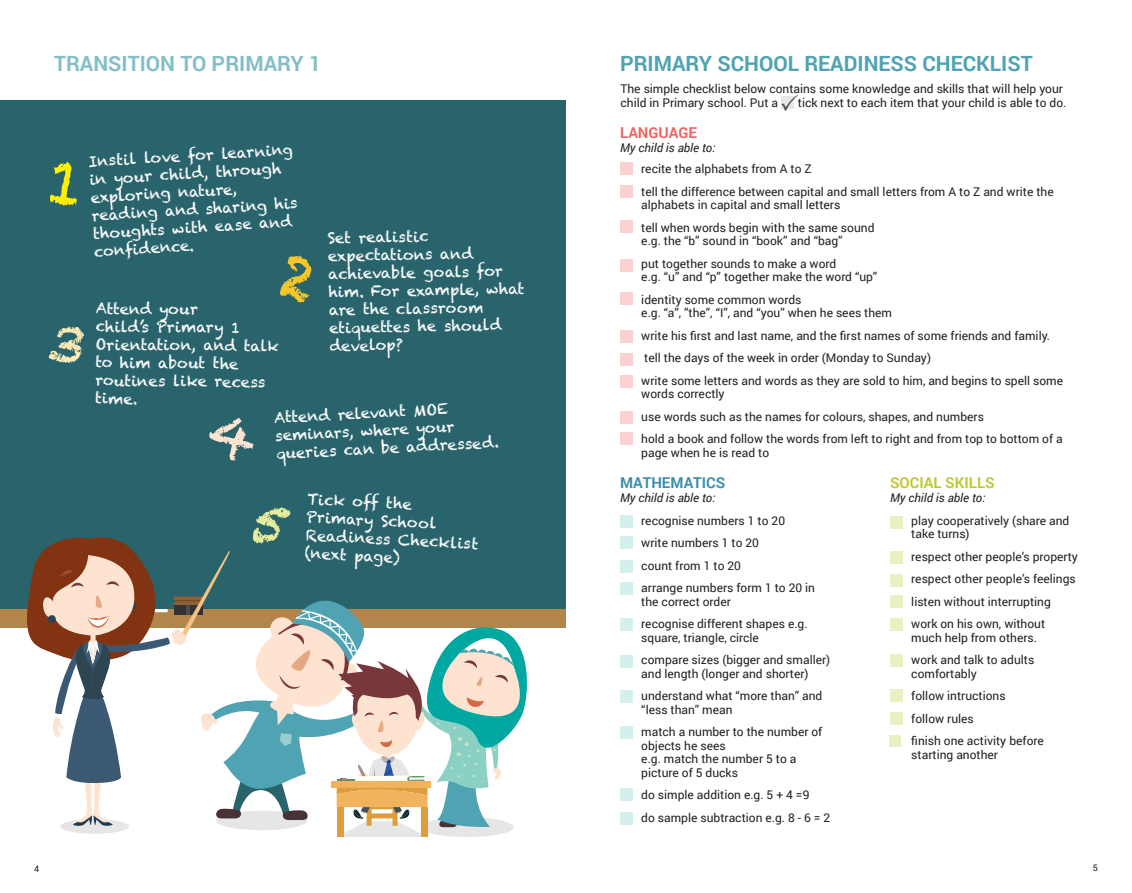
<style>
.page{position:relative;width:1132px;height:893px;background:#fff}
.page>*{position:absolute;margin:0;border:0;box-sizing:border-box;transform-origin:0 0}
.t1{font:700 21px "Roboto";color:#4fa3b3}
.t2{font:700 21px "Roboto";color:#84bfc9}
.t3{font:15px/18px "Chalkduster";color:#fff}
.t4{font:700 15px "Roboto";color:#bfc933}
.t5{font:700 15px "Roboto";color:#3b8fad}
.t6{font:700 15px "Roboto";color:#ed6663}
.t7{font:12px/13.5px "Roboto";color:#231f20}
.t8{font:italic 12px "Roboto";color:#231f20}
.t9{font:9px "Roboto";color:#231f20}
</style>
<div class="page">
<div style="left:0;top:100px;width:566px;height:519px;background:#29636b"></div>
<div style="left:0;top:609px;width:566px;height:19px;background:#b3854a"></div>
<div style="left:620px;top:185px;width:12px;height:13px;background:#fad1d0"></div>
<div style="left:620px;top:162px;width:12px;height:13px;background:#fad1d0"></div>
<div style="left:620px;top:220px;width:12px;height:13px;background:#fad1d0"></div>
<div style="left:620px;top:259px;width:12px;height:13px;background:#fad1d0"></div>
<div style="left:620px;top:292px;width:12px;height:13px;background:#fad1d0"></div>
<div style="left:620px;top:330px;width:12px;height:13px;background:#fad1d0"></div>
<div style="left:620px;top:353px;width:12px;height:13px;background:#fad1d0"></div>
<div style="left:620px;top:375px;width:12px;height:13px;background:#fad1d0"></div>
<div style="left:620px;top:411px;width:12px;height:13px;background:#fad1d0"></div>
<div style="left:620px;top:432px;width:12px;height:13px;background:#fad1d0"></div>
<div style="left:620px;top:536px;width:12px;height:13px;background:#d3f0ed"></div>
<div style="left:620px;top:515px;width:12px;height:13px;background:#d3f0ed"></div>
<div style="left:620px;top:560px;width:12px;height:12px;background:#d3f0ed"></div>
<div style="left:620px;top:582px;width:12px;height:13px;background:#d3f0ed"></div>
<div style="left:620px;top:618px;width:12px;height:12px;background:#d3f0ed"></div>
<div style="left:620px;top:655px;width:12px;height:13px;background:#d3f0ed"></div>
<div style="left:620px;top:690px;width:12px;height:13px;background:#d3f0ed"></div>
<div style="left:620px;top:726px;width:12px;height:12px;background:#d3f0ed"></div>
<div style="left:620px;top:788px;width:12px;height:13px;background:#d3f0ed"></div>
<div style="left:620px;top:812px;width:12px;height:13px;background:#d3f0ed"></div>
<svg style="left:781px;top:95px;width:16px;height:16px"></svg>
<div style="left:889px;top:551px;width:13px;height:13px;background:#ecefc2"></div>
<div style="left:889px;top:516px;width:13px;height:13px;background:#ecefc2"></div>
<div style="left:889px;top:574px;width:13px;height:12px;background:#ecefc2"></div>
<div style="left:889px;top:595px;width:13px;height:12px;background:#ecefc2"></div>
<div style="left:889px;top:618px;width:13px;height:13px;background:#ecefc2"></div>
<div style="left:889px;top:654px;width:13px;height:13px;background:#ecefc2"></div>
<div style="left:889px;top:689px;width:13px;height:13px;background:#ecefc2"></div>
<div style="left:889px;top:712px;width:13px;height:12px;background:#ecefc2"></div>
<div style="left:889px;top:735px;width:11px;height:11px;background:#ecefc2"></div>
<svg style="left:27px;top:537px;width:500px;height:300px"></svg>
<p class="t2" style="left:54px;top:49px;width:268px">TRANSITION TO PRIMARY 1</p>
<p class="t3" style="left:87px;top:154px;width:208px;rotate:-4deg">Instil love for learning in your child, through exploring nature, reading and sharing his thoughts with ease and confi dence.</p>
<p class="t3" style="left:327px;top:229px;width:197px;rotate:-1deg">Set realistic expectations and achievable goals for him. For example, what are the classroom etiquettes he should develop?</p>
<p class="t3" style="left:96px;top:299px;width:185px;rotate:1deg">Attend your<br>child’s Primary 1<br>Orientation, and talk to him about the routines like recess time.</p>
<p class="t3" style="left:274px;top:409px;width:224px;rotate:-3deg">Attend relevant MOE seminars, where your queries can be addressed.</p>
<p class="t3" style="left:308px;top:490px;width:174px;rotate:3deg">Tick off the<br>Primary School<br>Readiness Checklist (next page)</p>
<p class="t1" style="left:620px;top:48px;width:414px">PRIMARY SCHOOL READINESS CHECKLIST</p>
<p class="t7" style="left:620px;top:82px;width:444px">The simple checklist below contains some knowledge and skills that will help your child in Primary school. Put a</p>
<p class="t7" style="left:797px;top:95px;width:270px">tick next to each item that your child is able to do.</p>
<p class="t6" style="left:620px;top:122px;width:78px">LANGUAGE</p>
<p class="t8" style="left:620px;top:139px;width:97px">My child is able to:</p>
<p class="t7" style="left:641px;top:162px;width:172px">recite the alphabets from A to Z</p>
<p class="t7" style="left:641px;top:184px;width:414px">tell the difference between capital and small letters from A to Z and write the alphabets in capital and small letters</p>
<p class="t7" style="left:641px;top:220px;width:234px">tell when words begin with the same sound</p>
<p class="t7" style="left:641px;top:234px;width:203px">e.g. the “b” sound in “book” and “bag”</p>
<p class="t7" style="left:641px;top:256px;width:196px">put together sounds to make a word</p>
<p class="t7" style="left:641px;top:270px;width:237px">e.g. “u” and “p” together make the word “up”</p>
<p class="t7" style="left:641px;top:292px;width:162px">identity some common words</p>
<p class="t7" style="left:641px;top:306px;width:252px">e.g. “a”, ”the”, “I”, and “you” when he sees them</p>
<p class="t7" style="left:641px;top:328px;width:410px">write his first and last name, and the first names of some friends and family.</p>
<p class="t7" style="left:644px;top:351px;width:288px">tell the days of the week in order (Monday to Sunday)</p>
<p class="t7" style="left:641px;top:373px;width:423px">write some letters and words as they are sold to him, and begins to spell some words correctly</p>
<p class="t7" style="left:641px;top:409px;width:344px">use words such as the names for colours, shapes, and numbers</p>
<p class="t7" style="left:641px;top:432px;width:423px">hold a book and follow the words from left to right and from top to bottom of a page when he is read to</p>
<p class="t5" style="left:620px;top:472px;width:107px">MATHEMATICS</p>
<p class="t8" style="left:620px;top:489px;width:97px">My child is able to:</p>
<p class="t7" style="left:641px;top:513px;width:145px">recognise numbers 1 to 20</p>
<p class="t7" style="left:641px;top:536px;width:119px">write numbers 1 to 20</p>
<p class="t7" style="left:641px;top:558px;width:101px">count from 1 to 20</p>
<p class="t7" style="left:641px;top:581px;width:175px">arrange numbers form 1 to 20 in the correct order</p>
<p class="t7" style="left:641px;top:617px;width:168px">recognise different shapes e.g. square, triangle, circle</p>
<p class="t7" style="left:641px;top:653px;width:190px">compare sizes (bigger and smaller) and length (longer and shorter)</p>
<p class="t7" style="left:641px;top:689px;width:182px">understand what “more than” and “less than” mean</p>
<p class="t7" style="left:641px;top:725px;width:182px">match a number to the number of objects he sees</p>
<p class="t7" style="left:641px;top:752px;width:156px">e.g. match the number 5 to a picture of 5 ducks</p>
<p class="t7" style="left:641px;top:788px;width:170px">do simple addition e.g. 5 + 4 =9</p>
<p class="t7" style="left:641px;top:810px;width:190px">do sample subtraction e.g. 8 - 6 = 2</p>
<p class="t4" style="left:889px;top:473px;width:106px">SOCIAL SKILLS</p>
<p class="t8" style="left:889px;top:489px;width:97px">My child is able to:</p>
<p class="t7" style="left:911px;top:513px;width:160px">play cooperatively (share and take turns)</p>
<p class="t7" style="left:911px;top:549px;width:168px">respect other people’s property</p>
<p class="t7" style="left:911px;top:572px;width:166px">respect other people’s feelings</p>
<p class="t7" style="left:911px;top:594px;width:141px">listen without interrupting</p>
<p class="t7" style="left:911px;top:617px;width:135px">work on his own, without much help from others.</p>
<p class="t7" style="left:911px;top:653px;width:124px">work and talk to adults comfortably</p>
<p class="t7" style="left:911px;top:689px;width:96px">follow intructions</p>
<p class="t7" style="left:911px;top:711px;width:64px">follow rules</p>
<p class="t7" style="left:911px;top:734px;width:134px">finish one activity before starting another</p>
<p class="t9" style="left:34px;top:862px;width:7px">4</p>
<p class="t9" style="left:1092px;top:861px;width:7px">5</p>
</div>
